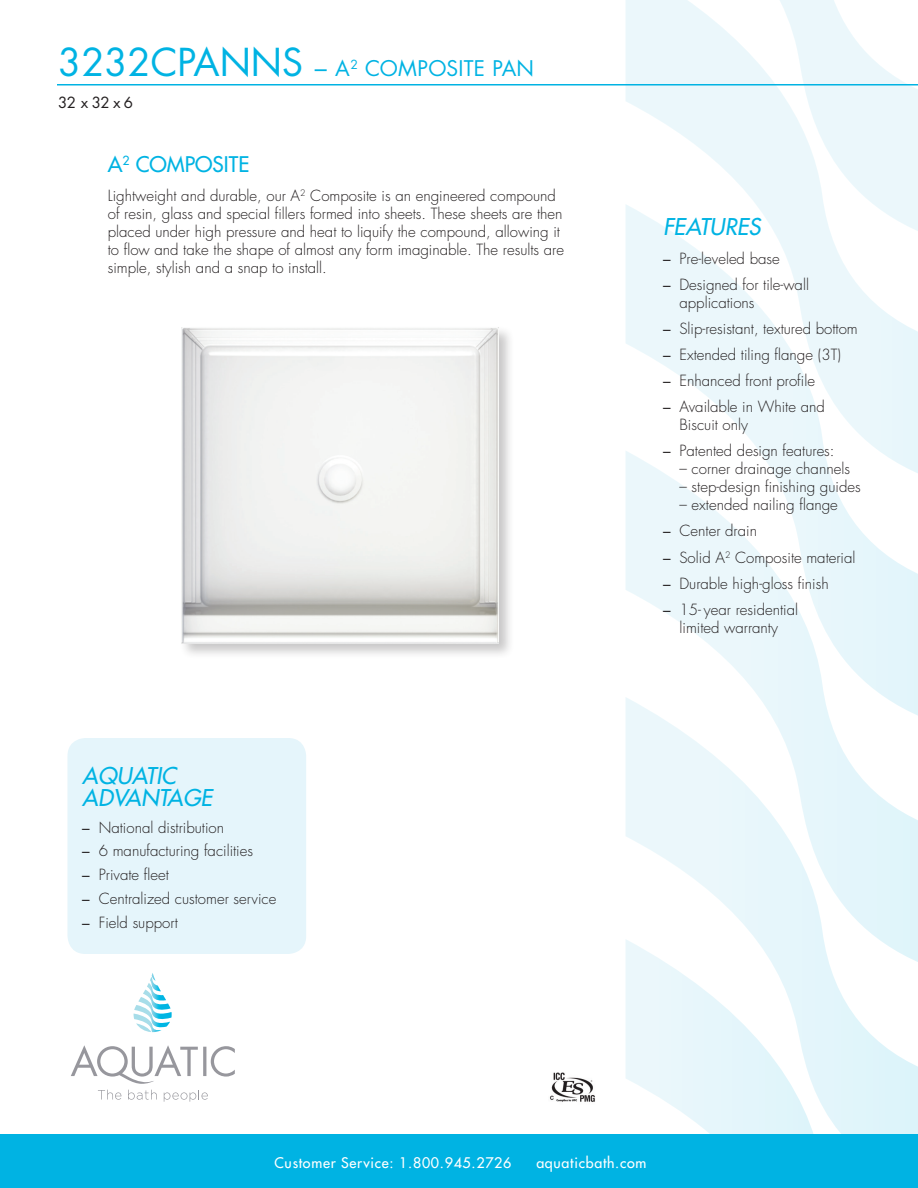
<style>
.page{position:relative;width:918px;height:1188px;background:#fff}
.page>*{position:absolute;margin:0;border:0;box-sizing:border-box;transform-origin:0 0}
.t1{font:italic 500 22.5px/22.5px "Futura Std";color:#00b3e3}
.t2{font:21px "Futura Std";letter-spacing:.01em;color:#00b3e3}
.t3{font:500 21px "Futura Std";color:#00b3e3}
.t4{font:300 15px/18px "Futura Std";color:#231f20}
.t5{font:15px "Futura Std";color:#231f20}
.t6{font:500 14.25px "Futura Std";letter-spacing:.05em;color:#fff}
.s1{font-size:37.5px}
.s2{font-size:24px}
.s3{font-weight:400}
</style>
<div class="page">
<svg style="left:626px;top:0;width:146px;height:204px"></svg>
<svg style="left:626px;top:204px;width:292px;height:246px"></svg>
<svg style="left:626px;top:450px;width:292px;height:247px"></svg>
<svg style="left:626px;top:697px;width:292px;height:437px"></svg>
<svg style="left:626px;top:939px;width:203px;height:195px"></svg>
<svg style="left:772px;top:0;width:146px;height:238px"></svg>
<div style="left:0;top:1134px;width:918px;height:54px;background:#00b3e3"></div>
<svg style="left:71px;top:1045px;width:164px;height:39px"></svg>
<svg style="left:133px;top:973px;width:39px;height:59px"></svg>
<svg style="left:98px;top:1090px;width:23px;height:10px"></svg>
<svg style="left:128px;top:1090px;width:29px;height:10px"></svg>
<svg style="left:164px;top:1090px;width:44px;height:12px"></svg>
<hr style="left:57px;top:84px;width:861px;height:2px;background:#00b3e3">
<div style="left:179px;top:325px;width:335px;height:334px;background:#231f20;opacity:.25"></div>
<img style="left:181px;top:327px;width:318px;height:316px">
<div style="left:68px;top:738px;width:238px;height:216px;background:#e5f5fb;border-radius:18px"></div>
<img style="left:550px;top:1072px;width:45px;height:30px">
<h2 class="t2" style="left:58px;top:55px;width:477px"><span class="s1">3232CPANNS</span> <span class="s2">–</span> A<sup>2</sup> COMPOSITE PAN</h2>
<p class="t5" style="left:58px;top:93px;width:76px">32 x 32 x 6</p>
<h2 class="t3" style="left:108px;top:151px;width:143px">A<sup>2</sup> COMPOSITE</h2>
<p class="t4" style="left:108px;top:187px;width:458px">Lightweight and durable, our A<sup>2</sup> Composite is an engineered compound of resin, glass and special fillers formed into sheets. These sheets are then placed under high pressure and heat to liquify the compound, allowing it to flow and take the shape of almost any form imaginable. The results are simple, stylish and a snap to install.</p>
<h1 class="t1" style="left:82px;top:764px;width:131px">AQUATIC<br>ADVANTAGE</h1>
<p class="t4" style="left:82px;top:819px;width:143px"><span class="s3">–</span> National distribution</p>
<p class="t4" style="left:82px;top:842px;width:172px"><span class="s3">–</span> 6 manufacturing facilities</p>
<p class="t4" style="left:82px;top:866px;width:88px"><span class="s3">–</span> Private fleet</p>
<p class="t4" style="left:82px;top:890px;width:196px"><span class="s3">–</span> Centralized customer service</p>
<p class="t4" style="left:82px;top:914px;width:97px"><span class="s3">–</span> Field support</p>
<h1 class="t1" style="left:663px;top:216px;width:99px">FEATURES</h1>
<p class="t4" style="left:663px;top:250px;width:118px"><span class="s3">–</span> Pre-leveled base</p>
<p class="t4" style="left:680px;top:276px;width:131px;text-indent:-16px"><span class="s3">–</span> Designed for tile-wall applications</p>
<p class="t4" style="left:663px;top:320px;width:196px"><span class="s3">–</span> Slip-resistant, textured bottom</p>
<p class="t4" style="left:663px;top:346px;width:180px"><span class="s3">–</span> Extended tiling flange (3T)</p>
<p class="t4" style="left:663px;top:372px;width:154px"><span class="s3">–</span> Enhanced front profile</p>
<p class="t4" style="left:680px;top:398px;width:147px;text-indent:-16px"><span class="s3">–</span> Available in White and<br>Biscuit only</p>
<p class="t4" style="left:663px;top:442px;width:173px"><span class="s3">–</span> Patented design features:</p>
<p class="t4" style="left:680px;top:460px;width:172px">– corner drainage channels</p>
<p class="t4" style="left:680px;top:478px;width:183px">– step-design finishing guides</p>
<p class="t4" style="left:680px;top:496px;width:160px">– extended nailing flange</p>
<p class="t4" style="left:663px;top:522px;width:96px"><span class="s3">–</span> Center drain</p>
<p class="t4" style="left:663px;top:549px;width:194px"><span class="s3">–</span> Solid A<sup>2</sup> Composite material</p>
<p class="t4" style="left:663px;top:575px;width:167px"><span class="s3">–</span> Durable high-gloss finish</p>
<p class="t4" style="left:663px;top:601px;width:137px;text-align:center"><span class="s3">–</span> 15- year residential limited warranty</p>
<p class="t6" style="left:275px;top:1153px;width:238px">Customer Service: 1.800.945.2726</p>
<p class="t6" style="left:536px;top:1153px;width:112px">aquaticbath.com</p>
</div>
